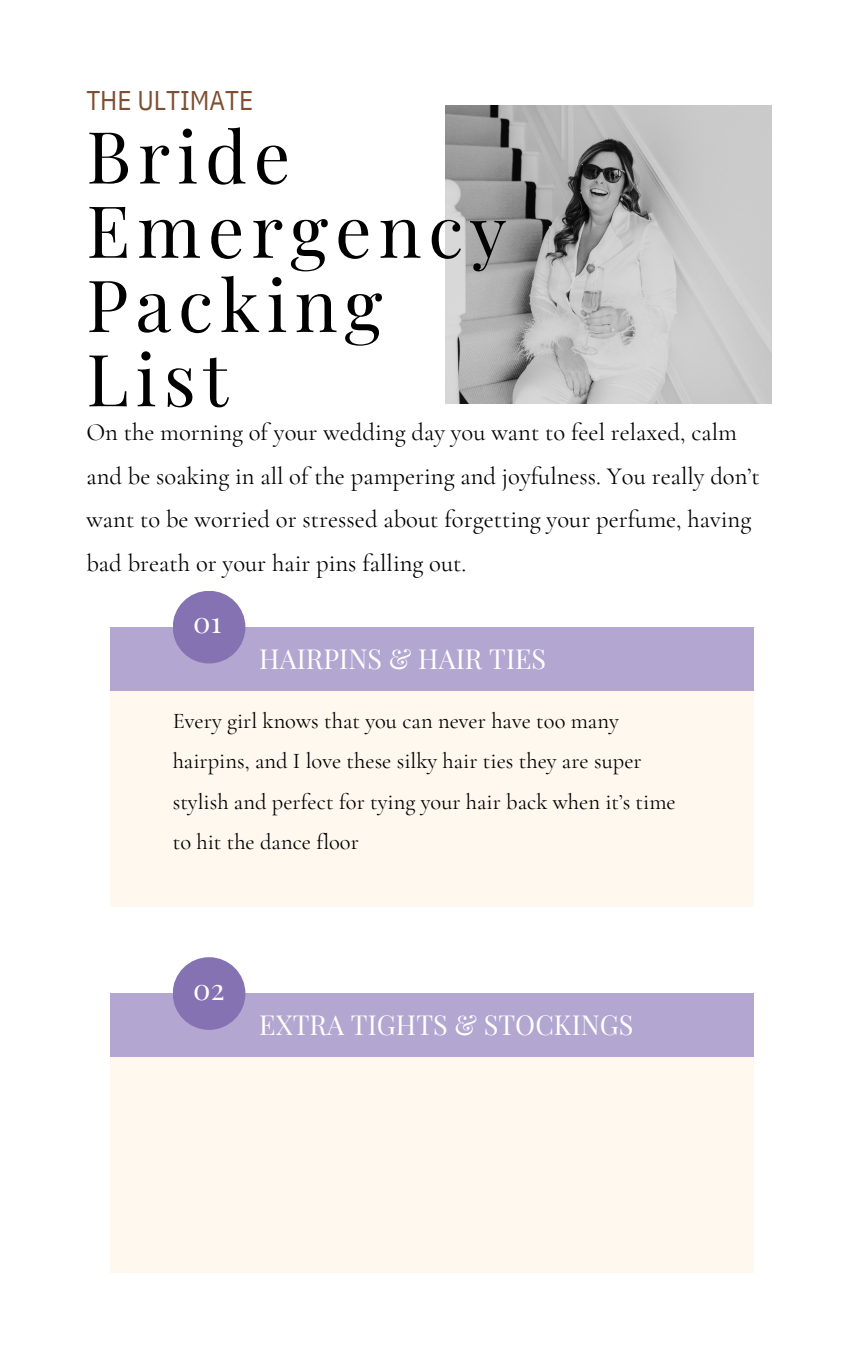
<style>
.page{position:relative;width:864px;height:1350px;background:#fff}
.page>*{position:absolute;margin:0;border:0;box-sizing:border-box;transform-origin:0 0}
.t1{font:72px/74.2px "Playfair Display";letter-spacing:.095em;color:#000}
.t2{font:29.03px "Playfair Display";color:#fff}
.t3{font:27px "Playfair Display";color:#fff}
.t4{font:27px "IBM Plex Sans Cond";color:#7f4e30}
.t5{font:24.53px/43.9px "Cormorant Garamond";color:#000}
.t6{font:22.5px/40.5px "Cormorant Garamond";color:#000}
</style>
<div class="page">
<img style="left:446px;top:106px;width:325px;height:297px">
<div style="left:110px;top:686px;width:644px;height:221px;background:#fff8ef"></div>
<div style="left:110px;top:627px;width:643px;height:64px;background:#b3a6d1"></div>
<div style="left:173px;top:591px;width:72px;height:73px;background:#8472b2;border-radius:50%"></div>
<div style="left:110px;top:1052px;width:644px;height:221px;background:#fff8ef"></div>
<div style="left:110px;top:994px;width:643px;height:63px;background:#b3a6d1"></div>
<div style="left:173px;top:957px;width:72px;height:73px;background:#8472b2;border-radius:50%"></div>
<p class="t4" style="left:86px;top:82px;width:168px">THE ULTIMATE</p>
<p class="t1" style="left:86px;top:117px;width:422px">Bride<br>Emergency<br>Packing<br>List</p>
<p class="t5" style="left:86px;top:410px;width:675px">On the morning of your wedding day you want to feel relaxed, calm and be soaking in all of the pampering and joyfulness. You really don’t want to be worried or stressed about forgetting your perfume, having bad breath or your hair pins falling out.</p>
<p class="t2" style="left:193px;top:602px;width:30px">01</p>
<p class="t3" style="left:259px;top:640px;width:289px">HAIRPINS &amp; HAIR TIES</p>
<p class="t6" style="left:173px;top:701px;width:505px">Every girl knows that you can never have too many hairpins, and I love these silky hair ties they are super stylish and perfect for tying your hair back when it’s time to hit the dance floor</p>
<p class="t2" style="left:193px;top:968px;width:33px">02</p>
<p class="t3" style="left:259px;top:1006px;width:376px">EXTRA TIGHTS &amp; STOCKINGS</p>
</div>
